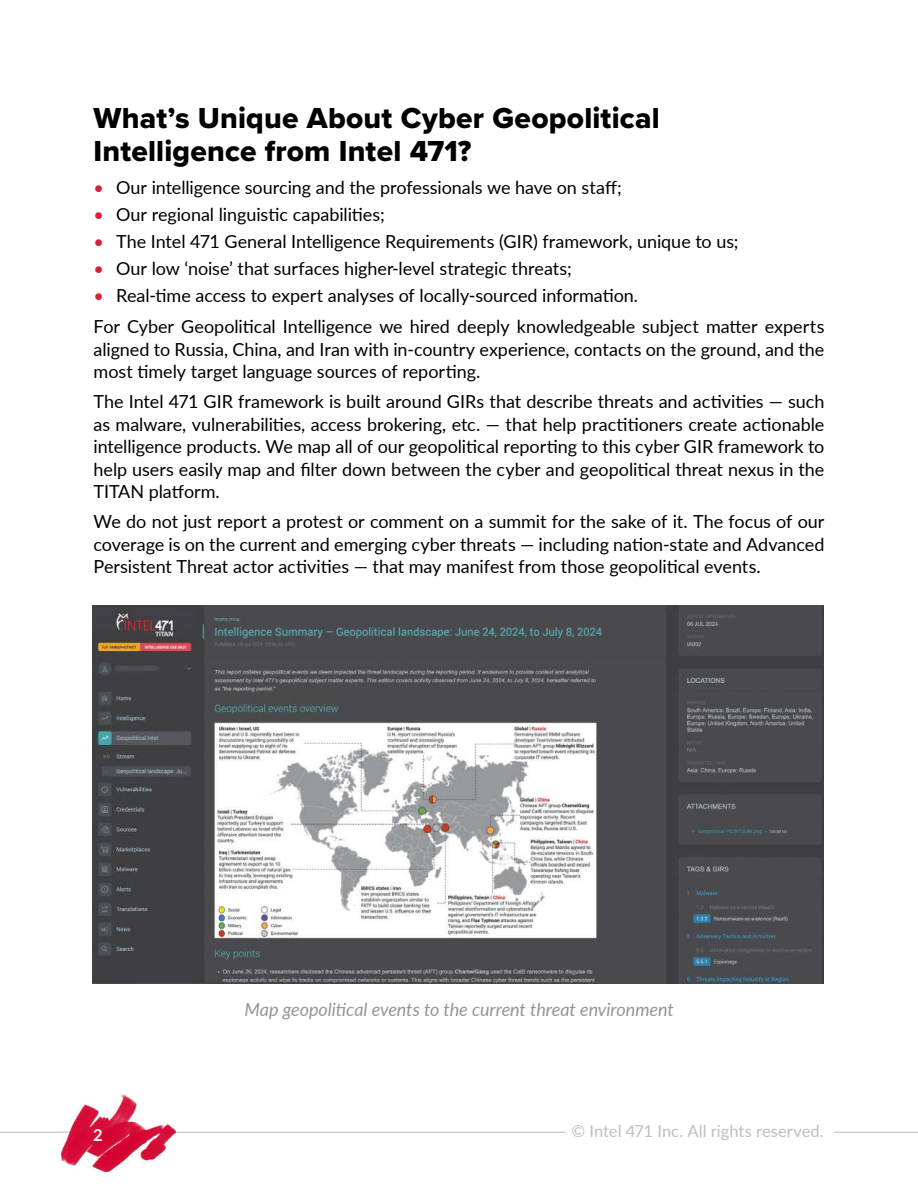
<style>
.page{position:relative;width:918px;height:1188px;background:#fff}
.page>*{position:absolute;margin:0;border:0;box-sizing:border-box;transform-origin:0 0}
.t1{font:30px/33px "Proxima Nova Extrabld";letter-spacing:.005em;color:#000}
.t2{font:18px/22.5px "Lato";letter-spacing:-.005em;color:#000}
.t3{font:italic 18px "Lato";letter-spacing:-.005em;color:#939598}
.t4{font:16.5px "Lato";color:#bcbec0}
.t5{font:700 16.5px "Lato";color:#fff}
.s1{color:#de1f33}
</style>
<div class="page">
<hr style="left:0;top:1132px;width:69px;height:1px;background:#000">
<hr style="left:834px;top:1132px;width:84px;height:1px;background:#000">
<hr style="left:165px;top:1132px;width:400px;height:1px;background:#000">
<img style="left:61px;top:1095px;width:115px;height:76px">
<img style="left:93px;top:606px;width:731px;height:378px">
<h1 class="t1" style="left:94px;top:101px;width:568px">What’s Unique About Cyber Geopolitical<br>Intelligence from Intel 471?</h1>
<p class="t2" style="left:94px;top:175px;width:530px"><span class="s1">•</span> Our intelligence sourcing and the professionals we have on staff;</p>
<p class="t2" style="left:94px;top:202px;width:293px"><span class="s1">•</span> Our regional linguistic capabilities;</p>
<p class="t2" style="left:94px;top:229px;width:647px"><span class="s1">•</span> The Intel 471 General Intelligence Requirements (GIR) framework, unique to us;</p>
<p class="t2" style="left:94px;top:256px;width:480px"><span class="s1">•</span> Our low ‘noise’ that surfaces higher-level strategic threats;</p>
<p class="t2" style="left:94px;top:279px;width:732px;line-height:31.5px"><span class="s1">•</span> Real-time access to expert analyses of locally-sourced information.<br>For Cyber Geopolitical Intelligence we hired deeply knowledgeable subject matter experts</p>
<p class="t2" style="left:94px;top:337px;width:732px">aligned to Russia, China, and Iran with in-country experience, contacts on the ground, and the most timely target language sources of reporting.</p>
<p class="t2" style="left:94px;top:390px;width:732px;text-align:justify">The Intel 471 GIR framework is built around GIRs that describe threats and activities — such as malware, vulnerabilities, access brokering, etc. — that help practitioners create actionable intelligence products. We map all of our geopolitical reporting to this cyber GIR framework to help users easily map and filter down between the cyber and geopolitical threat nexus in the TITAN platform.</p>
<p class="t2" style="left:94px;top:510px;width:732px;text-align:justify">We do not just report a protest or comment on a summit for the sake of it. The focus of our coverage is on the current and emerging cyber threats — including nation-state and Advanced Persistent Threat actor activities — that may manifest from those geopolitical events.</p>
<p class="t3" style="left:244px;top:996px;width:431px">Map geopolitical events to the current threat environment</p>
<p class="t5" style="left:93px;top:1122px;width:11px">2</p>
<p class="t4" style="left:571px;top:1119px;width:254px">© Intel 471 Inc. All rights reserved.</p>
</div>
